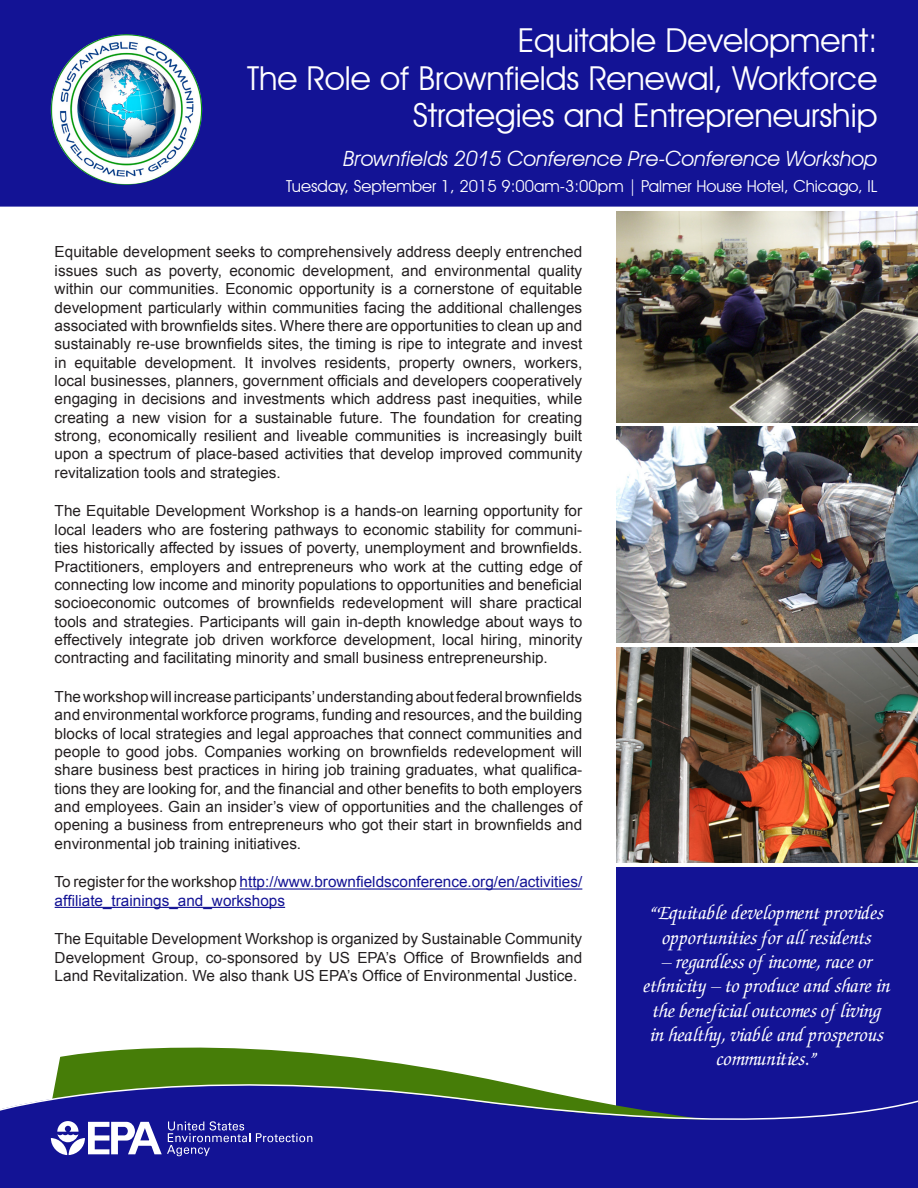
<style>
.page{position:relative;width:918px;height:1188px;background:#fff}
.page>*{position:absolute;margin:0;border:0;box-sizing:border-box;transform-origin:0 0}
.t1{font:33px/37.5px "Avant Garde IT Cby BT";color:#fff;text-align:right}
.Conference_Title{font:italic 21px "Avant Garde IT Cby BT";color:#fff}
.t2{font:20.25px/24.3px "Zurich Calligraphic";color:#fff;text-align:center}
.Subtitle{font:16.5px "Avant Garde IT Cby BT";color:#fff}
.Body_Text{font:15.3px/18.3px "Arial";color:#231f20;text-align:justify}
.Body_Text-2{font:15.3px/18.3px "Arial";color:#131395}
.s1{color:#231f20}
</style>
<div class="page">
<div style="left:617px;top:867px;width:301px;height:271px;background:#131395"></div>
<img style="left:617px;top:211px;width:301px;height:212px">
<img style="left:617px;top:427px;width:301px;height:216px">
<img style="left:617px;top:647px;width:301px;height:216px">
<div style="left:0;top:0;width:918px;height:207px;background:#131395"></div>
<svg style="left:59px;top:1022px;width:558px;height:39px"></svg>
<div style="left:0;top:1139px;width:918px;height:49px;background:#131395"></div>
<svg style="left:0;top:1061px;width:918px;height:78px"></svg>
<img style="left:50px;top:34px;width:152px;height:151px">
<svg style="left:256px;top:1133px;width:56px;height:9px"></svg>
<svg style="left:51px;top:1121px;width:199px;height:35px"></svg>
<hr style="left:240px;top:888px;width:342px;height:2px;background:#131395">
<hr style="left:55px;top:907px;width:230px;height:1px;background:#131395">
<p class="t1" style="left:247px;top:21px;width:632px">Equitable Development:<br>The Role of Brownfields Renewal, Workforce<br>Strategies and Entrepreneurship</p>
<p class="Conference_Title" style="left:343px;top:146px;width:536px">Brownfields 2015 Conference Pre-Conference Workshop</p>
<p class="Subtitle" style="left:286px;top:176px;width:593px">Tuesday, September 1, 2015 9:00am-3:00pm | Palmer House Hotel, Chicago, IL</p>
<p class="Body_Text" style="left:55px;top:243px;width:529px">Equitable development seeks to comprehensively address deeply entrenched issues such as poverty, economic development, and environmental quality within our communities. Economic opportunity is a cornerstone of equitable development particularly within communities facing the additional challenges associated with brownfields sites. Where there are opportunities to clean up and sustainably re-use brownfields sites, the timing is ripe to integrate and invest in equitable development. It involves residents, property owners, workers, local businesses, planners, government officials and developers cooperatively engaging in decisions and investments which address past inequities, while creating a new vision for a sustainable future. The foundation for creating strong, economically resilient and liveable communities is increasingly built upon a spectrum of place-based activities that develop improved community revitalization tools and strategies.</p>
<p class="Body_Text" style="left:55px;top:502px;width:529px">The Equitable Development Workshop is a hands-on learning opportunity for local leaders who are fostering pathways to economic stability for communi&shy;ties historically affected by issues of poverty, unemployment and brownfields.<br>Practitioners, employers and entrepreneurs who work at the cutting edge of connecting low income and minority populations to opportunities and beneficial socioeconomic outcomes of brownfields redevelopment will share practical tools and strategies. Participants will gain in-depth knowledge about ways to effectively integrate job driven workforce development, local hiring, minority contracting and facilitating minority and small business entrepreneurship.</p>
<p class="Body_Text" style="left:55px;top:688px;width:529px">The workshop will increase participants’ understanding about federal brownfields and environmental workforce programs, funding and resources, and the building blocks of local strategies and legal approaches that connect communities and people to good jobs. Companies working on brownfields redevelopment will share business best practices in hiring job training graduates, what qualifica&shy;tions they are looking for, and the financial and other benefits to both employers and employees. Gain an insider’s view of opportunities and the challenges of opening a business from entrepreneurs who got their start in brownfields and environmental job training initiatives.</p>
<p class="Body_Text-2" style="left:55px;top:873px;width:529px"><span class="s1">To register for the workshop</span> http://www.brownfieldsconference.org/en/activities/ affiliate_trainings_and_workshops</p>
<p class="Body_Text" style="left:55px;top:930px;width:529px">The Equitable Development Workshop is organized by Sustainable Community Development Group, co-sponsored by US EPA’s Office of Brownfields and Land Revitalization. We also thank US EPA’s Office of Environmental Justice.</p>
<h3 class="t2" style="left:651px;top:902px;width:235px">“Equitable development provides opportunities for all residents</h3>
<h3 class="t2" style="left:644px;top:951px;width:248px">– regardless of income, race or ethnicity – to produce and share in the beneficial outcomes of living in healthy, viable and prosperous communities.”</h3>
</div>
